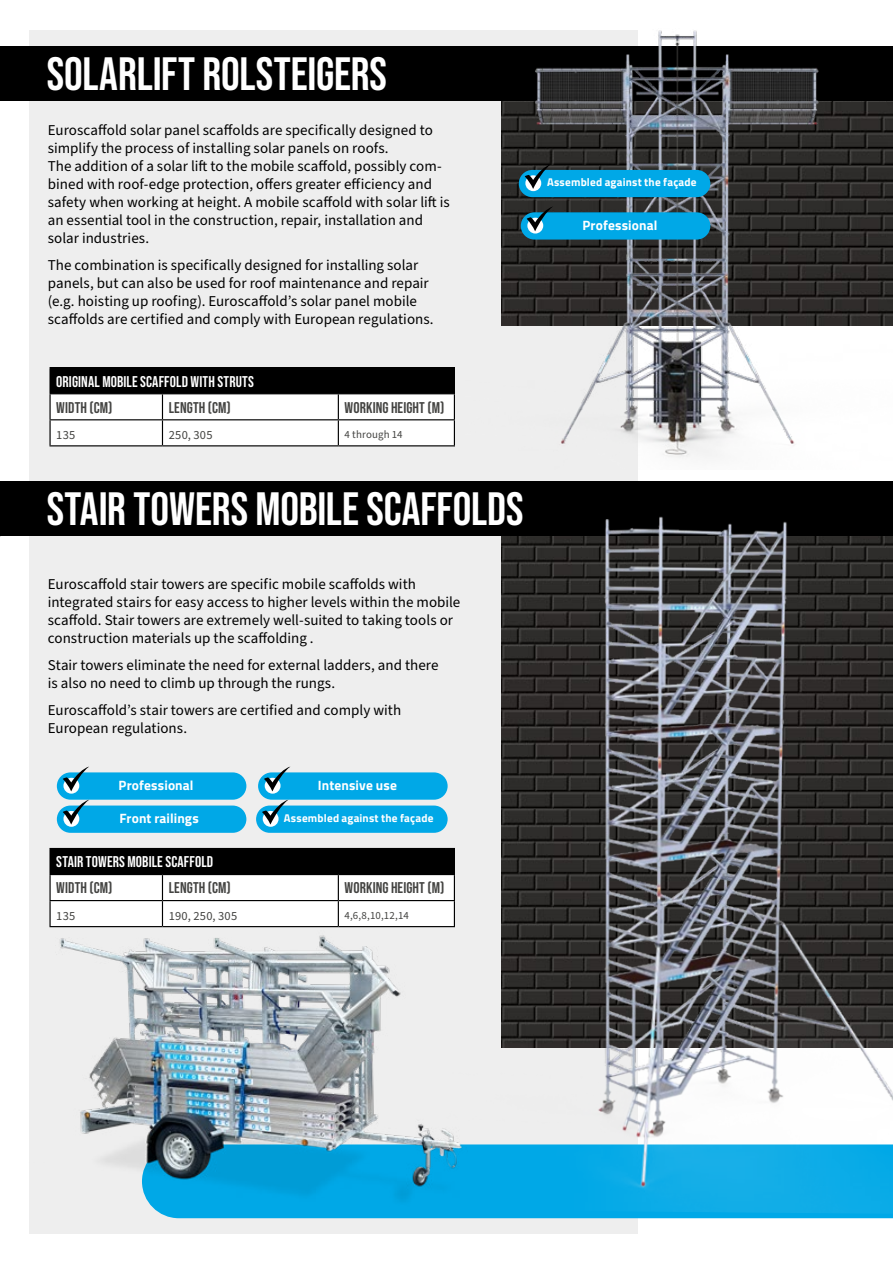
<style>
.page{position:relative;width:893px;height:1263px;background:#fff}
.page>*{position:absolute;margin:0;border:0;box-sizing:border-box;transform-origin:0 0}
.t1{font:46.65px "Bebas Neue";color:#fff}
.t2{font:15.6px "Bebas Neue";letter-spacing:.005em;color:#444442}
.t3{font:15.6px "Bebas Neue";letter-spacing:.01em;color:#fff}
.t4{font:15px/18px "Source Sans Pro";color:#000}
.t5{font:700 13.5px "Titillium Web";letter-spacing:.01em;color:#fff}
.t6{font:12.45px "Source Sans Pro";letter-spacing:.02em;color:#444442}
.t7{font:700 11.25px "Titillium Web";letter-spacing:.015em;color:#fff}
.t8{font:10.95px "Source Sans Pro";letter-spacing:.015em;color:#444442}
</style>
<div class="page">
<div style="left:30px;top:30px;width:608px;height:1203px;background:#eee"></div>
<hr style="left:467px;top:1214px;width:426px;height:4px;background:#00a8e7">
<div style="left:0;top:482px;width:893px;height:54px;background:#000"></div>
<div style="left:57px;top:772px;width:189px;height:28px;background:#00a8e7;border-radius:14px"></div>
<svg style="left:63px;top:778px;width:16px;height:16px"></svg>
<svg style="left:63px;top:766px;width:26px;height:25px"></svg>
<div style="left:258px;top:772px;width:190px;height:28px;background:#00a8e7;border-radius:14px"></div>
<svg style="left:265px;top:778px;width:16px;height:16px"></svg>
<svg style="left:264px;top:766px;width:26px;height:25px"></svg>
<div style="left:57px;top:805px;width:189px;height:28px;background:#00a8e7;border-radius:14px"></div>
<svg style="left:63px;top:811px;width:16px;height:16px"></svg>
<svg style="left:63px;top:800px;width:26px;height:24px"></svg>
<div style="left:256px;top:805px;width:192px;height:28px;background:#00a8e7;border-radius:14px"></div>
<svg style="left:263px;top:811px;width:16px;height:16px"></svg>
<svg style="left:262px;top:800px;width:26px;height:24px"></svg>
<div style="left:0;top:47px;width:893px;height:54px;background:#000"></div>
<hr style="left:49px;top:367px;width:113px;height:1px;background:#000">
<hr style="left:49px;top:368px;width:2px;height:25px;background:#000">
<hr style="left:162px;top:367px;width:176px;height:1px;background:#000">
<hr style="left:338px;top:367px;width:117px;height:1px;background:#000">
<hr style="left:49px;top:393px;width:113px;height:1px;background:#000">
<hr style="left:49px;top:394px;width:2px;height:25px;background:#000">
<hr style="left:49px;top:419px;width:113px;height:1px;background:#000">
<hr style="left:49px;top:420px;width:2px;height:25px;background:#000">
<svg style="left:50px;top:368px;width:405px;height:77px;background:#a2a2a2"></svg>
<hr style="left:49px;top:445px;width:113px;height:1px;background:#000">
<hr style="left:162px;top:445px;width:176px;height:1px;background:#000">
<hr style="left:338px;top:445px;width:117px;height:1px;background:#000">
<hr style="left:49px;top:848px;width:113px;height:1px;background:#000">
<hr style="left:49px;top:849px;width:2px;height:25px;background:#000">
<hr style="left:162px;top:848px;width:176px;height:1px;background:#000">
<hr style="left:338px;top:848px;width:117px;height:1px;background:#000">
<hr style="left:49px;top:874px;width:113px;height:1px;background:#000">
<hr style="left:49px;top:875px;width:2px;height:25px;background:#000">
<hr style="left:49px;top:900px;width:113px;height:1px;background:#000">
<hr style="left:49px;top:901px;width:2px;height:25px;background:#000">
<svg style="left:50px;top:849px;width:396px;height:77px;background:#9d9d9d"></svg>
<hr style="left:49px;top:926px;width:113px;height:1px;background:#000">
<img style="left:29px;top:707px;width:18px;height:527px">
<img style="left:56px;top:921px;width:411px;height:313px">
<img style="left:446px;top:481px;width:447px;height:733px">
<img style="left:465px;top:30px;width:428px;height:428px">
<div style="left:519px;top:170px;width:191px;height:27px;background:#00a8e7;border-radius:14px"></div>
<svg style="left:525px;top:175px;width:16px;height:16px"></svg>
<svg style="left:525px;top:164px;width:26px;height:25px"></svg>
<div style="left:521px;top:212px;width:189px;height:28px;background:#00a8e7;border-radius:14px"></div>
<svg style="left:527px;top:218px;width:16px;height:16px"></svg>
<svg style="left:527px;top:206px;width:26px;height:25px"></svg>
<h1 class="t1" style="left:47px;top:48px;width:342px">SOLARLIFT ROLSTEIGERS</h1>
<p class="t4" style="left:48px;top:121px;width:403px">Euroscaffold solar panel scaffolds are specifically designed to simplify the process of installing solar panels on roofs.<br>The addition of a solar lift to the mobile scaffold, possibly com&shy;bined with roof-edge protection, offers greater efficiency and safety when working at height. A mobile scaffold with solar lift is an essential tool in the construction, repair, installation and solar industries.</p>
<p class="t4" style="left:48px;top:256px;width:387px">The combination is specifically designed for installing solar panels, but can also be used for roof maintenance and repair (e.g. hoisting up roofing). Euroscaffold’s solar panel mobile scaffolds are certified and comply with European regulations.</p>
<p class="t3" style="left:56px;top:372px;width:199px">ORIGINAL MOBILE SCAFFOLD WITH STRUTS</p>
<p class="t2" style="left:56px;top:398px;width:58px">WIDTH (CM)</p>
<p class="t2" style="left:169px;top:398px;width:64px">LENGTH (CM)</p>
<p class="t2" style="left:345px;top:398px;width:101px">WORKING HEIGHT (M)</p>
<p class="t6" style="left:56px;top:427px;width:21px">135</p>
<p class="t6" style="left:169px;top:427px;width:45px">250, 305</p>
<p class="t8" style="left:345px;top:427px;width:60px">4 through 14</p>
<h1 class="t1" style="left:47px;top:483px;width:478px">STAIR TOWERS MOBILE SCAFFOLDS</h1>
<p class="t4" style="left:48px;top:576px;width:414px">Euroscaffold stair towers are specific mobile scaffolds with integrated stairs for easy access to higher levels within the mobile scaffold. Stair towers are extremely well-suited to taking tools or construction materials up the scaffolding .</p>
<p class="t4" style="left:48px;top:656px;width:392px">Stair towers eliminate the need for external ladders, and there is also no need to climb up through the rungs.</p>
<p class="t4" style="left:48px;top:701px;width:355px">Euroscaffold’s stair towers are certified and comply with<br>European regulations.</p>
<p class="t5" style="left:119px;top:775px;width:76px">Professional</p>
<p class="t5" style="left:318px;top:775px;width:80px">Intensive use</p>
<p class="t5" style="left:120px;top:807px;width:81px">Front railings</p>
<p class="t7" style="left:284px;top:809px;width:151px">Assembled against the façade</p>
<p class="t3" style="left:56px;top:853px;width:158px">STAIR TOWERS MOBILE SCAFFOLD</p>
<p class="t2" style="left:56px;top:879px;width:58px">WIDTH (CM)</p>
<p class="t2" style="left:169px;top:879px;width:64px">LENGTH (CM)</p>
<p class="t2" style="left:345px;top:879px;width:101px">WORKING HEIGHT (M)</p>
<p class="t6" style="left:56px;top:907px;width:21px">135</p>
<p class="t6" style="left:169px;top:907px;width:70px">190, 250, 305</p>
<p class="t8" style="left:345px;top:908px;width:66px">4,6,8,10,12,14</p>
<p class="t7" style="left:547px;top:174px;width:151px">Assembled against the façade</p>
<p class="t5" style="left:583px;top:215px;width:76px">Professional</p>
</div>
